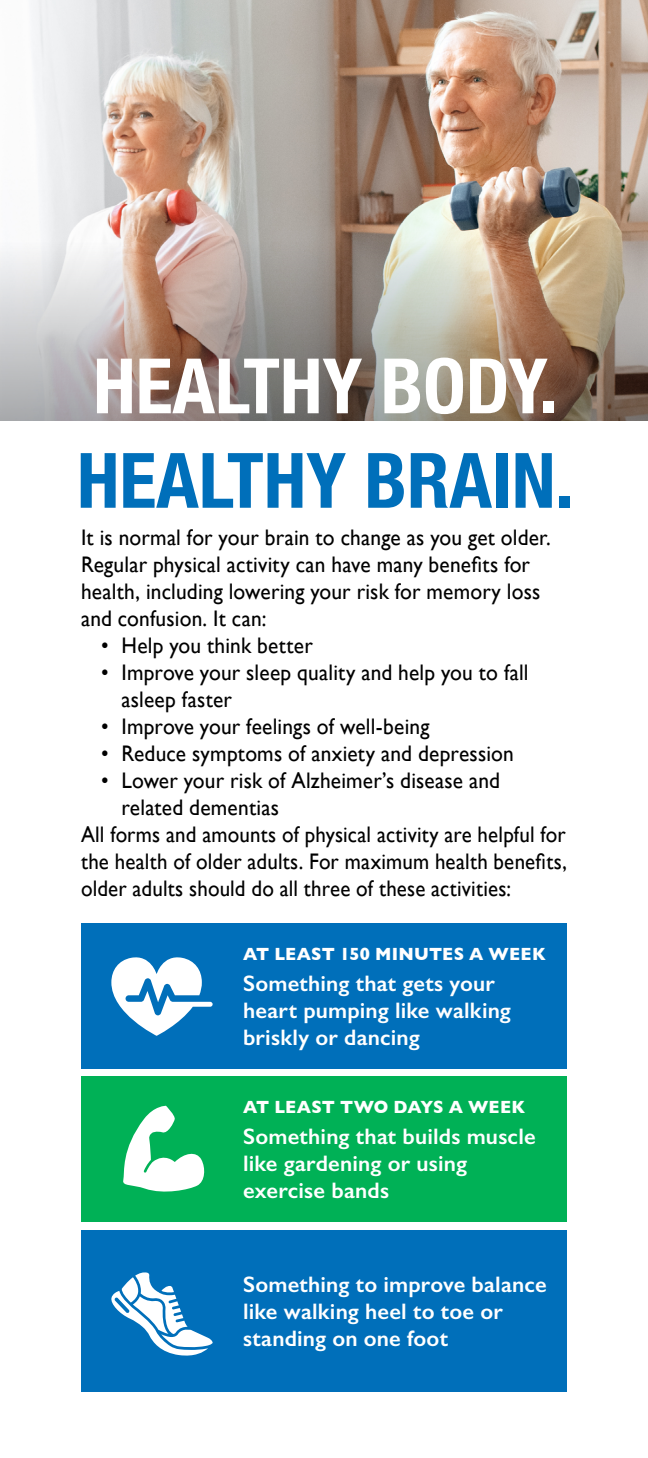
<style>
.page{position:relative;width:648px;height:1458px;background:#fff}
.page>*{position:absolute;margin:0;border:0;box-sizing:border-box;transform-origin:0 0}
.t1{font:700 condensed 76.5px "Helvetica Neue";color:#006fba}
.t2{font:700 condensed 76.5px "Helvetica Neue";color:#fff}
.t3{font:22.5px/27px "Gill Sans";letter-spacing:.01em;color:#000;scale:.95 1}
.t4{font:600 22.5px/27px "Gill Sans";letter-spacing:.01em;color:#fff}
.t5{font:22.5px "Gill Sans";letter-spacing:.01em;color:#000;scale:.93 1}
.t6{font:700 18px "Gill Sans";letter-spacing:.01em;color:#fff;scale:.95 1}
</style>
<div class="page">
<img style="left:31px;top:0;width:617px;height:191px">
<img style="left:0;top:191px;width:648px;height:230px">
<div style="left:81px;top:923px;width:486px;height:146px;background:#006fba"></div>
<div style="left:81px;top:1076px;width:486px;height:146px;background:#00b156"></div>
<svg style="left:111px;top:957px;width:102px;height:79px"></svg>
<svg style="left:123px;top:1106px;width:82px;height:86px"></svg>
<div style="left:81px;top:1230px;width:486px;height:162px;background:#006fba"></div>
<svg style="left:111px;top:1272px;width:102px;height:84px"></svg>
<h1 class="t2" style="left:93px;top:323px;width:466px">HEALTHY BODY.</h1>
<h1 class="t1" style="left:77px;top:417px;width:499px">HEALTHY BRAIN.</h1>
<p class="t3" style="left:81px;top:524px;width:496px">It is normal for your brain to change as you get older.<br>Regular physical activity can have many benefits for health, including lowering your risk for memory loss and confusion. It can:</p>
<p class="t3" style="left:101px;top:632px;width:224px">• Help you think better</p>
<p class="t3" style="left:121px;top:659px;width:430px;text-indent:-20px">• Improve your sleep quality and help you to fall asleep faster</p>
<p class="t3" style="left:101px;top:713px;width:347px">• Improve your feelings of well-being</p>
<p class="t3" style="left:101px;top:740px;width:436px">• Reduce symptoms of anxiety and depression</p>
<p class="t3" style="left:101px;top:767px;width:421px">• Lower your risk of Alzheimer’s disease and</p>
<p class="t3" style="left:121px;top:794px;width:168px">related dementias</p>
<p class="t5" style="left:81px;top:821px;width:523px">All forms and amounts of physical activity are helpful for</p>
<p class="t5" style="left:81px;top:848px;width:524px">the health of older adults. For maximum health benefits,</p>
<p class="t5" style="left:81px;top:875px;width:464px">older adults should do all three of these activities:</p>
<p class="t6" style="left:243px;top:940px;width:320px">AT LEAST 150 MINUTES A WEEK</p>
<p class="t4" style="left:243px;top:969px;width:269px">Something that gets your heart pumping like walking briskly or dancing</p>
<p class="t6" style="left:243px;top:1093px;width:299px">AT LEAST TWO DAYS A WEEK</p>
<p class="t4" style="left:243px;top:1122px;width:294px">Something that builds muscle like gardening or using exercise bands</p>
<p class="t4" style="left:243px;top:1270px;width:305px">Something to improve balance like walking heel to toe or standing on one foot</p>
</div>
